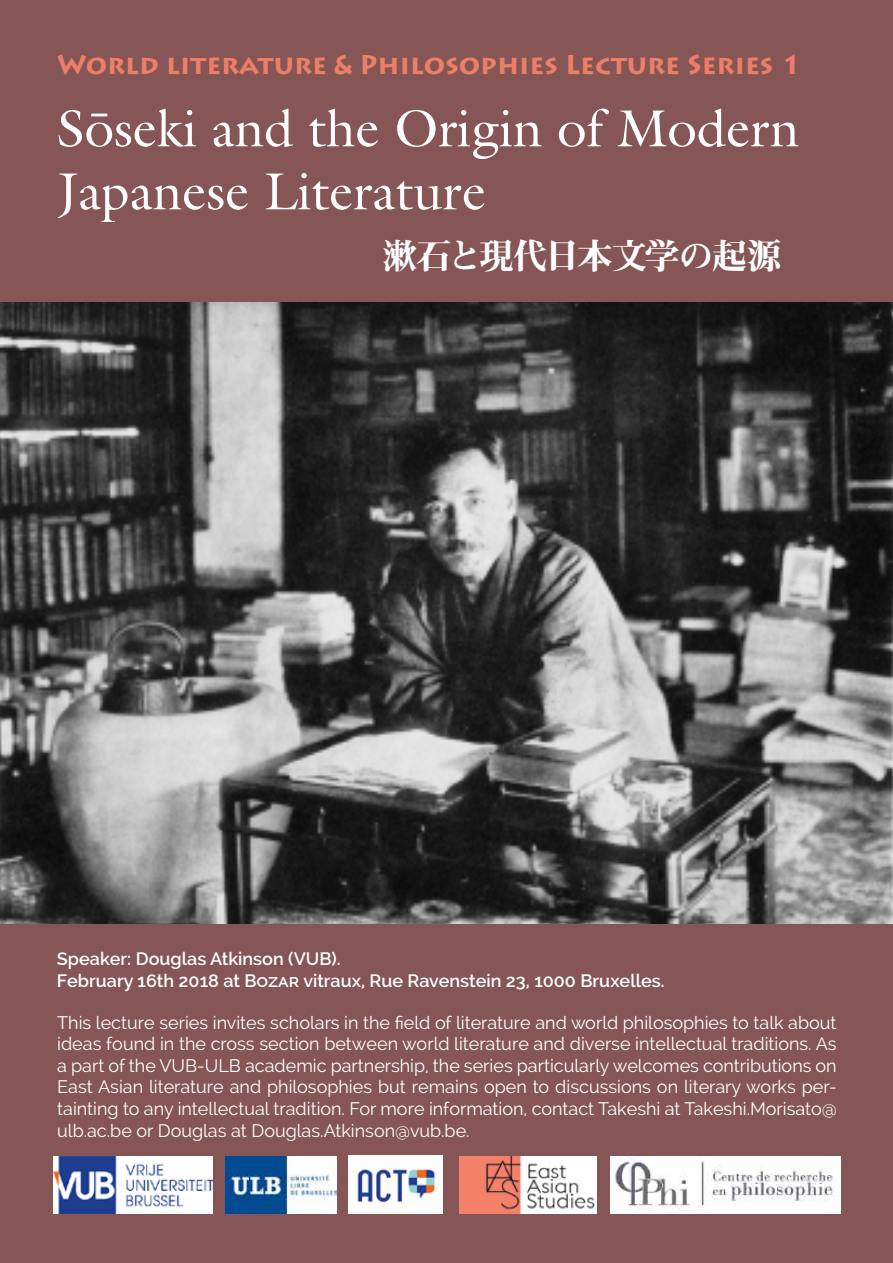
<style>
.page{position:relative;width:893px;height:1263px;background:#fff}
.page>*{position:absolute;margin:0;border:0;box-sizing:border-box;transform-origin:0 0}
.t1{font:52.5px/63px "Galliard Pro";color:#fff}
.t2{font:35.25px "Midashi Min Pr 6 N MA31";letter-spacing:-.045em;color:#fff}
.t3{font:700 27px "Lithos Pro";color:#ec7f66}
.t4{font:18px/21.6px "Raleway";color:#fff;text-align:justify}
.t5{font:600 18px/21.6px "Raleway";color:#fff}
</style>
<div class="page">
<img style="left:0;top:302px;width:893px;height:622px">
<div style="left:0;top:0;width:893px;height:302px;background:#855655"></div>
<div style="left:0;top:924px;width:893px;height:339px;background:#855655"></div>
<img style="left:459px;top:1156px;width:138px;height:57px">
<img style="left:348px;top:1156px;width:94px;height:58px">
<img style="left:54px;top:1156px;width:159px;height:57px">
<img style="left:226px;top:1157px;width:110px;height:57px">
<img style="left:611px;top:1156px;width:230px;height:57px">
<h3 class="t3" style="left:57px;top:48px;width:746px">World literature &amp; Philosophies Lecture Series 1</h3>
<h1 class="t1" style="left:57px;top:96px;width:744px">Sōseki and the Origin of Modern<br>Japanese Literature</h1>
<h2 class="t2" style="left:383px;top:229px;width:401px">漱石と現代日本文学の起源</h2>
<p class="t5" style="left:57px;top:948px;width:609px">Speaker: Douglas Atkinson (VUB).<br>February 16th 2018 at Bozar vitraux, Rue Ravenstein 23, 1000 Bruxelles.</p>
<p class="t4" style="left:57px;top:1011px;width:781px">This lecture series invites scholars in the field of literature and world philosophies to talk about ideas found in the cross section between world literature and diverse intellectual traditions. As a part of the VUB-ULB academic partnership, the series particularly welcomes contributions on East Asian literature and philosophies but remains open to discussions on literary works per&shy;tainting to any intellectual tradition. For more information, contact Takeshi at Takeshi.Morisato@ ulb.ac.be or Douglas at Douglas.Atkinson@vub.be.</p>
</div>
